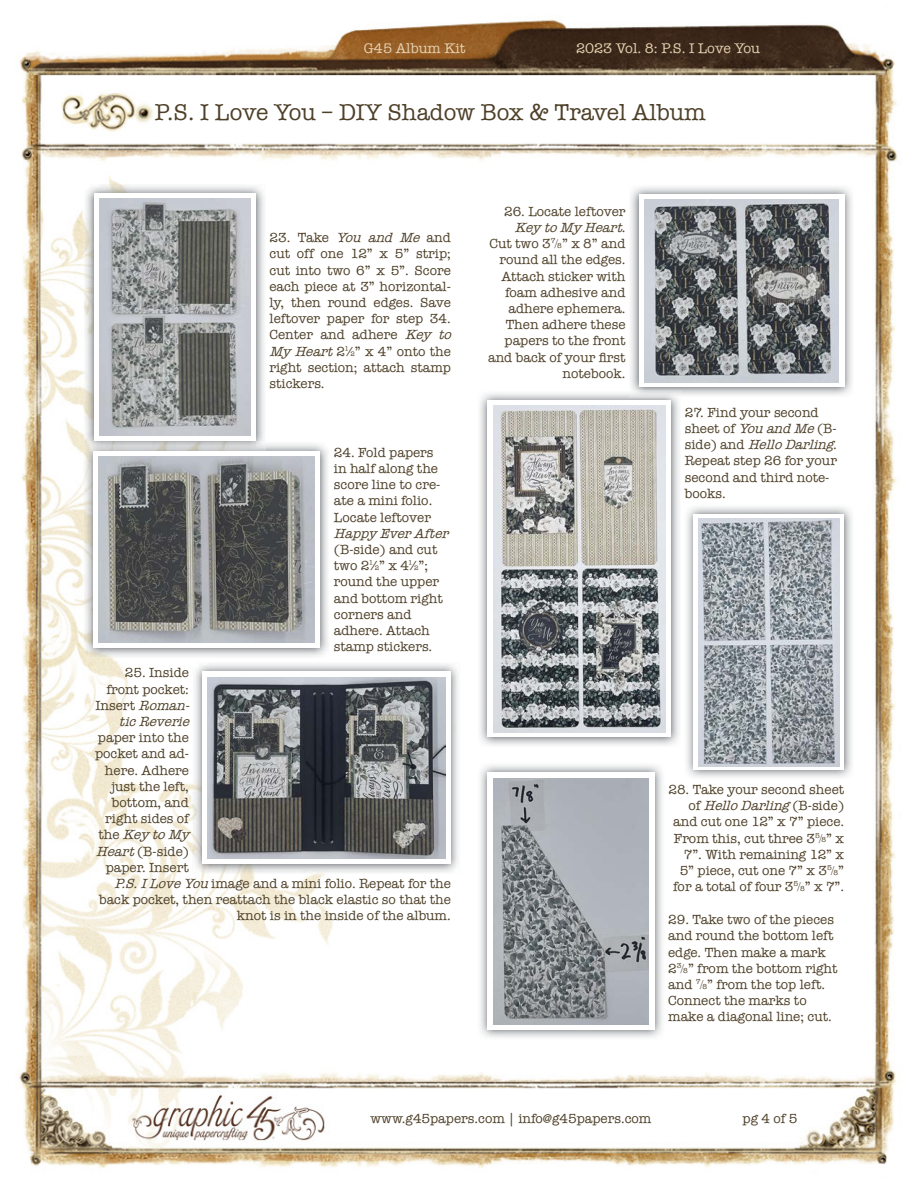
<style>
.page{position:relative;width:918px;height:1188px;background:#fff}
.page>*{position:absolute;margin:0;border:0;box-sizing:border-box;transform-origin:0 0}
.t1{font:23.25px "American Typewriter";color:#4e4029}
.t2{font:14.25px "American Typewriter";color:#e7d1b1}
.t3{font:13.5px/16.2px "American Typewriter";color:#4e4029}
.t4{font:italic 13.5px "American Typewriter";color:#4e4029}
.s1{font-style:italic}
.s2{font-style:normal}
.s3{font-size:12.9px}
.s4{font-size:7.5px}
</style>
<div class="page">
<img style="left:19px;top:20px;width:879px;height:1148px">
<img style="left:84px;top:184px;width:182px;height:258px">
<div style="left:94px;top:194px;width:162px;height:247px;background:#fff"></div>
<img style="left:99px;top:199px;width:152px;height:237px">
<img style="left:84px;top:442px;width:246px;height:216px">
<div style="left:94px;top:452px;width:226px;height:196px;background:#fff"></div>
<img style="left:99px;top:457px;width:216px;height:186px">
<img style="left:193px;top:662px;width:268px;height:212px">
<div style="left:202px;top:672px;width:249px;height:192px;background:#fff"></div>
<img style="left:208px;top:677px;width:237px;height:182px">
<img style="left:629px;top:185px;width:225px;height:212px">
<div style="left:639px;top:195px;width:205px;height:192px;background:#fff"></div>
<img style="left:644px;top:200px;width:195px;height:182px">
<img style="left:478px;top:391px;width:203px;height:356px">
<img style="left:629px;top:391px;width:52px;height:6px">
<div style="left:488px;top:400px;width:183px;height:337px;background:#fff"></div>
<img style="left:493px;top:406px;width:173px;height:326px">
<img style="left:684px;top:505px;width:170px;height:275px">
<svg style="left:694px;top:514px;width:150px;height:256px"></svg>
<img style="left:699px;top:518px;width:140px;height:248px">
<img style="left:478px;top:763px;width:186px;height:277px">
<div style="left:488px;top:772px;width:167px;height:258px;background:#fff"></div>
<img style="left:494px;top:778px;width:155px;height:246px">
<p class="t2" style="left:364px;top:37px;width:103px">G45 Album Kit</p>
<p class="t2" style="left:576px;top:37px;width:186px">2023 Vol. 8: P.S. I Love You</p>
<h1 class="t1" style="left:155px;top:94px;width:552px">P.S. I Love You – DIY Shadow Box &amp; Travel Album</h1>
<p class="t3" style="left:270px;top:229px;width:188px">23. Take <span class="s1">You and Me</span> and cut off one 12” x 5” strip; cut into two 6” x 5”. Score each piece at 3” horizontal&shy;ly, then round edges. Save leftover paper for step 34.<br>Center and adhere <span class="s1">Key to<br>MyHeart</span>2½” x 4” onto the right section; attach stamp stickers.</p>
<p class="t3" style="left:334px;top:444px;width:108px">24. Fold papers in half along the score line to cre&shy;ate a mini folio.<br>Locate leftover</p>
<p class="t4" style="left:334px;top:523px;width:121px">HappyEverAfter</p>
<p class="t3" style="left:334px;top:541px;width:110px">(B-side) and cut two 2½” x 4½”; round the upper and bottom right corners and adhere. Attach stamp stickers.</p>
<p class="t3" style="left:125px;top:664px;width:66px">25. Inside</p>
<p class="t3" style="left:106px;top:681px;width:84px">front pocket:</p>
<p class="t3" style="left:95px;top:697px;width:100px">I n s e r t <span class="s1">Roman-</span></p>
<p class="t4" style="left:119px;top:711px;width:77px">ticReverie</p>
<p class="t3" style="left:98px;top:729px;width:93px">paper into the</p>
<p class="t3" style="left:95px;top:745px;width:95px">pocket and ad-</p>
<p class="t3" style="left:105px;top:762px;width:85px">here. Adhere</p>
<p class="t3" style="left:111px;top:778px;width:79px">just the left,</p>
<p class="t3" style="left:112px;top:794px;width:79px">bottom, and</p>
<p class="t3" style="left:105px;top:810px;width:85px">right sides of</p>
<p class="t4" style="left:98px;top:825px;width:97px"><span class="s2">t h e</span> KeytoMy</p>
<p class="t3" style="left:96px;top:843px;width:94px"><span class="s1">Heart</span>(B-side)</p>
<p class="t3" style="left:106px;top:859px;width:85px">paper. Insert</p>
<p class="t3" style="left:114px;top:875px;width:338px"><span class="s1">P.S.ILoveYou</span>image and a mini folio. Repeat for the</p>
<p class="t3" style="left:99px;top:891px;width:353px">back pocket, then reattach the black elastic so that the</p>
<p class="t3" style="left:237px;top:907px;width:216px">knot is in the inside of the album.</p>
<p class="t3" style="left:488px;top:203px;width:140px;text-align:right">26. Locate leftover<br><span class="s1">KeytoMyHeart</span>.<br>Cut two 3<sup>7</sup><span class="s3">⁄</span><span class="s4">8</span>” x 8” and round all the edges.<br>Attach sticker with foam adhesive and adhere ephemera.<br>Then adhere these papers to the front and back of your first notebook.</p>
<p class="t3" style="left:685px;top:404px;width:155px">27. Find your second sheet of <span class="s1">YouandMe</span>(B&shy;s i d e ) a n d <span class="s1">HelloDarling</span>.<br>Repeat step 26 for your second and third note&shy;books.</p>
<p class="t3" style="left:668px;top:781px;width:177px;text-align:right">28. Take your second sheet o f <span class="s1">HelloDarling</span>( B - s i d e ) and cut one 12” x 7” piece.<br>From this, cut three 3<sup>5</sup><span class="s3">⁄</span><span class="s4">8</span>” x<br>7”. With remaining 12” x<br>5” piece, cut one 7” x 3<sup>5</sup><span class="s3">⁄</span><span class="s4">8</span>” for a total of four 3<sup>5</sup><span class="s3">⁄</span><span class="s4">8</span>” x 7”.</p>
<p class="t3" style="left:668px;top:911px;width:171px">29. Take two of the pieces and round the bottom left edge. Then make a mark<br>2<sup>3</sup><span class="s3">⁄</span><span class="s4">8</span>” from the bottom right and <sup>7</sup><span class="s3">⁄</span><span class="s4">8</span>” from the top left.<br>Connect the marks to make a diagonal line; cut.</p>
<p class="t3" style="left:370px;top:1110px;width:283px">www.g45papers.com | info@g45papers.com</p>
<p class="t3" style="left:743px;top:1110px;width:56px">pg 4 of 5</p>
</div>
